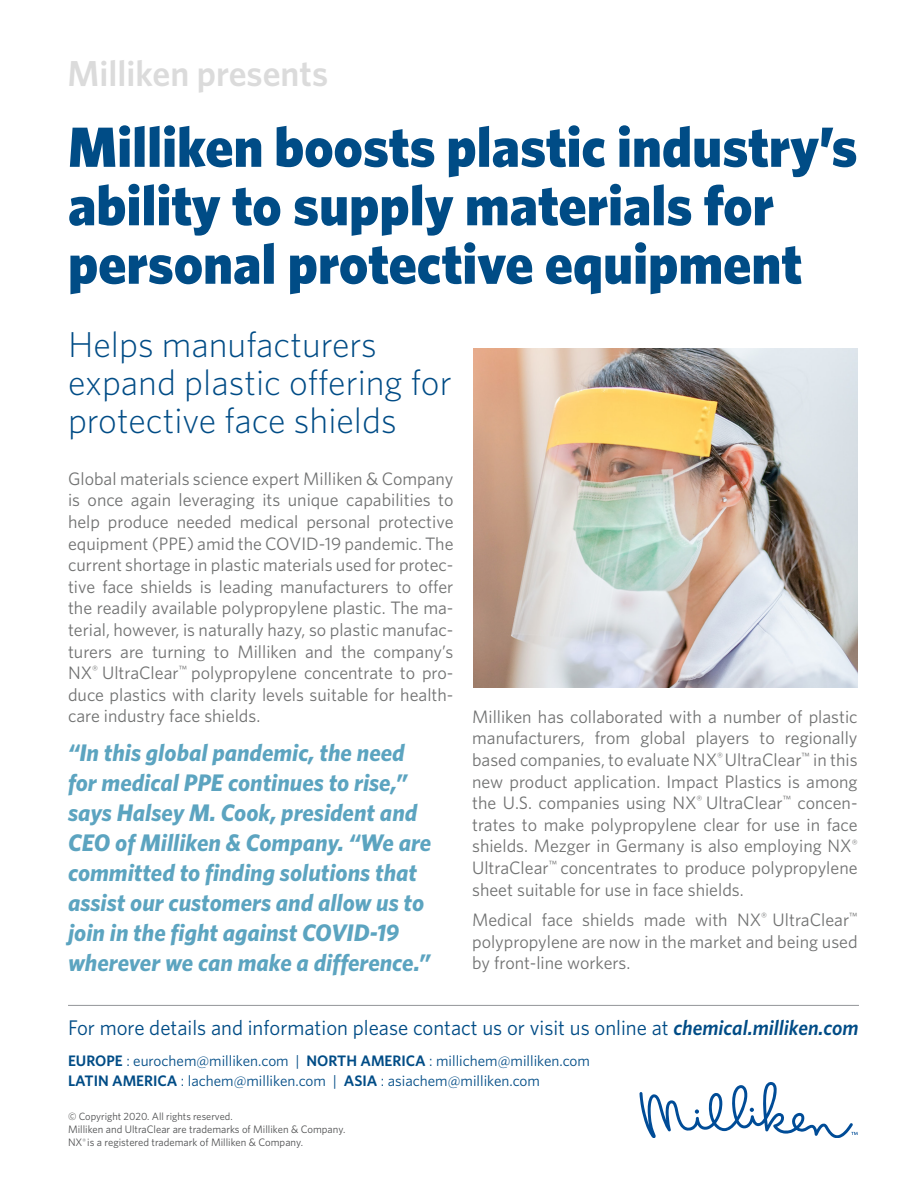
<style>
.page{position:relative;width:918px;height:1188px;background:#fff}
.page>*{position:absolute;margin:0;border:0;box-sizing:border-box;transform-origin:0 0}
.t1{font:900 56.85px/58.5px "Whitney";color:#004c86}
.t2{font:600 36.15px "Whitney";color:#dbdbdb}
.t3{font:300 36px/38px "Whitney";color:#004c86}
.t4{font:italic 700 24px/30px "Whitney";color:#5ca4c0}
.t5{font:21.15px "Whitney";color:#004c86}
.t6{font:18px/21.6px "Whitney";color:#717272;text-align:justify}
.t7{font:15.15px "Whitney";color:#004c86}
.t8{font:10.8px "Whitney";color:#4e4f50}
.t9{font:10.5px "Whitney";color:#4e4f50}
.s1{font-weight:600;font-style:italic}
.s2{font-weight:600}
</style>
<div class="page">
<svg style="left:640px;top:1082px;width:218px;height:56px"></svg>
<hr style="left:68px;top:1005px;width:791px;height:1px;background:#939598">
<img style="left:473px;top:349px;width:385px;height:339px">
<p class="t2" style="left:68px;top:50px;width:262px">Milliken presents</p>
<p class="t1" style="left:68px;top:116px;width:791px">Milliken boosts plastic industry’s ability to supply materials for personal protective equipment</p>
<p class="t3" style="left:68px;top:325px;width:385px">Helps manufacturers expand plastic offering for protective face shields</p>
<p class="t6" style="left:68px;top:467px;width:387px">Global materials science expert Milliken &amp; Company is once again leveraging its unique capabilities to help produce needed medical personal protective equipment (PPE) amid the COVID-19 pandemic. The current shortage in plastic materials used for protec&shy;tive face shields is leading manufacturers to offer the readily available polypropylene plastic. The ma&shy;terial, however, is naturally hazy, so plastic manufac&shy;turers are turning to Milliken and the company’s NX<sup>®</sup> UltraClear<sup>™</sup> polypropylene concentrate to pro&shy;duce plastics with clarity levels suitable for health&shy;care industry face shields.</p>
<p class="t4" style="left:68px;top:737px;width:365px">“In this global pandemic, the need for medical PPE continues to rise,” says Halsey M. Cook, president and CEO of Milliken &amp; Company. “We are committed to finding solutions that assist our customers and allow us to join in the fight against COVID-19 wherever we can make a difference.”</p>
<p class="t6" style="left:472px;top:705px;width:387px">Milliken has collaborated with a number of plastic manufacturers, from global players to regionally based companies, to evaluate NX<sup>®</sup> UltraClear<sup>™</sup> in this new product application. Impact Plastics is among the U.S. companies using NX<sup>®</sup> UltraClear<sup>™</sup> concen&shy;trates to make polypropylene clear for use in face shields. Mezger in Germany is also employing NX<sup>® </sup>UltraClear<sup>™</sup> concentrates to produce polypropylene sheet suitable for use in face shields.</p>
<p class="t6" style="left:472px;top:909px;width:387px">Medical face shields made with NX<sup>®</sup> UltraClear<sup>™ </sup>polypropylene are now in the market and being used by front-line workers.</p>
<p class="t5" style="left:68px;top:1014px;width:792px">For more details and information please contact us or visit us online at <span class="s1">chemical.milliken.com</span></p>
<p class="t7" style="left:68px;top:1051px;width:524px"><span class="s2">EUROPE</span> : eurochem@milliken.com | <span class="s2">NORTH AMERICA</span> : millichem@milliken.com</p>
<p class="t7" style="left:68px;top:1071px;width:474px"><span class="s2">LATIN AMERICA</span> : lachem@milliken.com | <span class="s2">ASIA</span> : asiachem@milliken.com</p>
<p class="t9" style="left:68px;top:1110px;width:166px">© Copyright 2020. All rights reserved.</p>
<p class="t8" style="left:68px;top:1122px;width:279px">Milliken and UltraClear are trademarks of Milliken &amp; Company.</p>
<p class="t8" style="left:68px;top:1135px;width:237px">NX<sup>®</sup> is a registered trademark of Milliken &amp; Company.</p>
</div>
